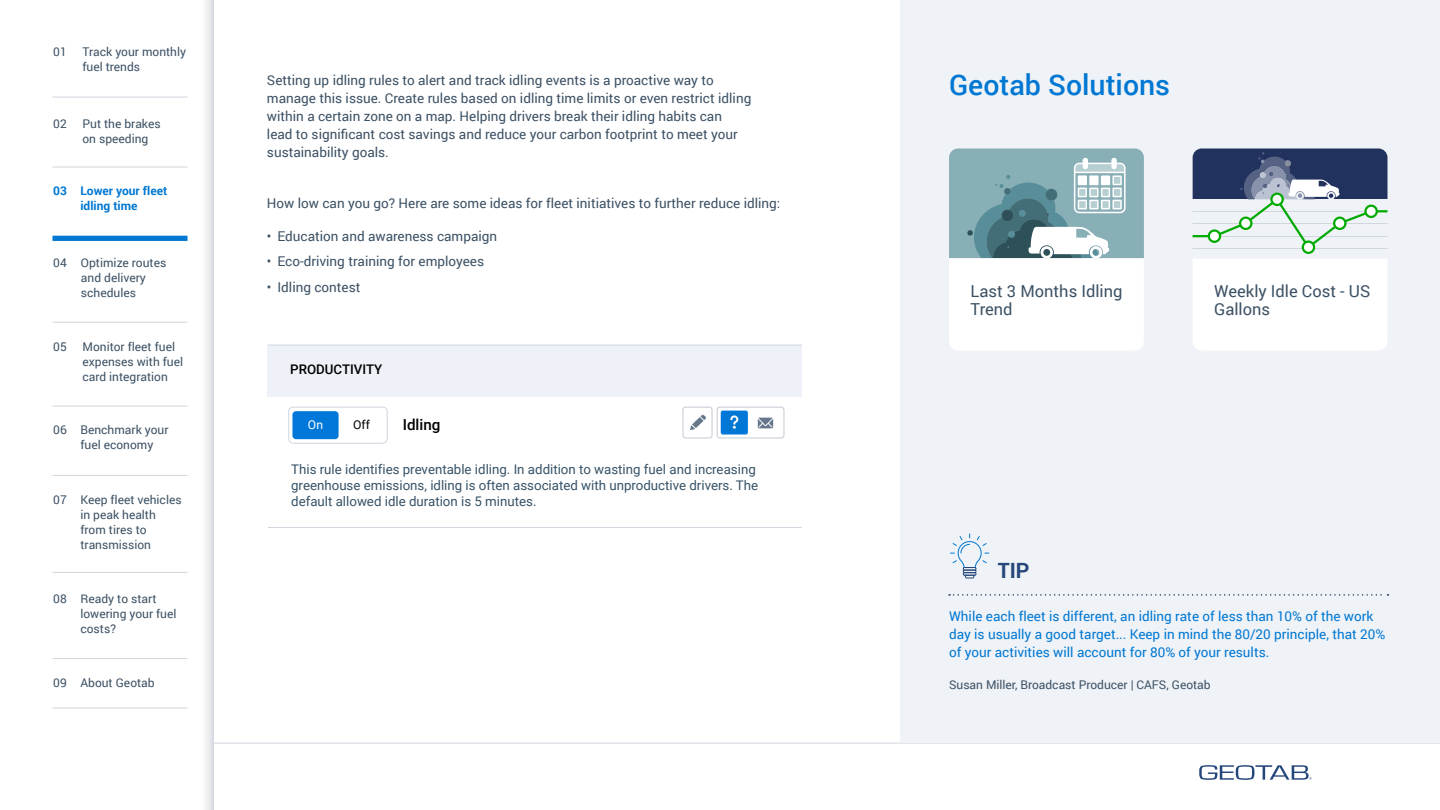
<style>
.page{position:relative;width:1440px;height:810px;background:#fff}
.page>*{position:absolute;margin:0;border:0;box-sizing:border-box;transform-origin:0 0}
.H3_-_Heading{font:500 28.5px "Roboto";color:#0078d3}
.P_-_Tips_Title{font:700 21px "Roboto";color:#25477b}
.P_-_Body_-_Solutions{font:16.5px/18px "Roboto";color:#3c5164}
.t1{font:500 15.15px "Roboto";color:#000}
.P_-_Body{font:13.5px/18px "Roboto";color:#3c5164}
.P_-_Body-2{font:13.5px/18px "Roboto";color:#0078d3}
.t2{font:13.27px/16px "Roboto";color:#365266}
.t3{font:500 13.27px "Roboto";color:#000}
.t4{font:12.23px "Roboto";color:#000}
.t5{font:12.23px "Roboto";color:#fff}
.P_-_Side_Menu{font:12px/15px "Roboto";color:#3c5164}
.P_-_Body-3{font:12px "Roboto";color:#3c5164}
.P_-_Side_Menu-2{font:700 12px/15px "Roboto";color:#0078d3}
</style>
<div class="page">
<hr style="left:214px;top:743px;width:1226px;height:1px;background:#d1d6dd">
<svg style="left:1199px;top:765px;width:113px;height:15px"></svg>
<div style="left:900px;top:0;width:540px;height:743px;background:#eff2f7"></div>
<svg style="left:949px;top:148px;width:195px;height:202px"></svg>
<svg style="left:1193px;top:148px;width:195px;height:202px"></svg>
<div style="left:268px;top:345px;width:534px;height:51px;background:#eef2f8"></div>
<div style="left:288px;top:407px;width:100px;height:37px;border:1px solid #d0d6de;border-radius:4px"></div>
<div style="left:717px;top:407px;width:67px;height:31px;border:1px solid #c4cad3;border-radius:3px"></div>
<div style="left:683px;top:407px;width:29px;height:31px;border:1px solid #c4cad3;border-radius:3px"></div>
<hr style="left:268px;top:345px;width:534px;height:1px;background:#d0d6de">
<hr style="left:268px;top:527px;width:534px;height:1px;background:#d0d6de">
<div style="left:292px;top:411px;width:47px;height:28px;background:#0078da;border-radius:4px"></div>
<div style="left:721px;top:411px;width:27px;height:24px;background:#0078da;border-radius:2px"></div>
<img style="left:757px;top:417px;width:17px;height:12px">
<img style="left:730px;top:415px;width:9px;height:14px">
<img style="left:690px;top:414px;width:16px;height:17px">
<svg style="left:206px;top:0;width:8px;height:810px"></svg>
<hr style="left:52px;top:167px;width:136px;height:1px;background:#d1d6dd">
<hr style="left:52px;top:97px;width:136px;height:1px;background:#d1d6dd">
<div style="left:52px;top:236px;width:136px;height:5px;background:#0078d3"></div>
<hr style="left:52px;top:322px;width:136px;height:1px;background:#d1d6dd">
<hr style="left:52px;top:406px;width:136px;height:1px;background:#d1d6dd">
<hr style="left:52px;top:475px;width:136px;height:1px;background:#d1d6dd">
<hr style="left:52px;top:658px;width:136px;height:1px;background:#d1d6dd">
<hr style="left:52px;top:708px;width:136px;height:1px;background:#d1d6dd">
<hr style="left:52px;top:572px;width:136px;height:1px;background:#d1d6dd">
<svg style="left:949px;top:594px;width:440px;height:2px"></svg>
<svg style="left:950px;top:534px;width:39px;height:45px"></svg>
<p class="P_-_Side_Menu" style="left:53px;top:44px;width:15px">01</p>
<p class="P_-_Side_Menu" style="left:82px;top:44px;width:105px">Track your monthly fuel trends</p>
<p class="P_-_Side_Menu" style="left:53px;top:116px;width:15px">02</p>
<p class="P_-_Side_Menu" style="left:83px;top:116px;width:80px">Put the brakes on speeding</p>
<p class="P_-_Side_Menu-2" style="left:53px;top:183px;width:15px">03</p>
<p class="P_-_Side_Menu-2" style="left:80px;top:183px;width:88px">Lower your fleet idling time</p>
<p class="P_-_Side_Menu" style="left:53px;top:254px;width:15px">04</p>
<p class="P_-_Side_Menu" style="left:81px;top:254px;width:87px">Optimize routes and delivery schedules</p>
<p class="P_-_Side_Menu" style="left:53px;top:338px;width:15px">05</p>
<p class="P_-_Side_Menu" style="left:83px;top:338px;width:102px">Monitor fleet fuel expenses with fuel card integration</p>
<p class="P_-_Side_Menu" style="left:53px;top:422px;width:15px">06</p>
<p class="P_-_Side_Menu" style="left:80px;top:422px;width:90px">Benchmark your fuel economy</p>
<p class="P_-_Side_Menu" style="left:53px;top:492px;width:15px">07</p>
<p class="P_-_Side_Menu" style="left:80px;top:492px;width:103px">Keep fleet vehicles in peak health from tires to transmission</p>
<p class="P_-_Side_Menu" style="left:53px;top:591px;width:15px">08</p>
<p class="P_-_Side_Menu" style="left:80px;top:591px;width:98px">Ready to start lowering your fuel costs?</p>
<p class="P_-_Side_Menu" style="left:53px;top:675px;width:15px">09</p>
<p class="P_-_Side_Menu" style="left:80px;top:675px;width:76px">About Geotab</p>
<p class="P_-_Body" style="left:267px;top:70px;width:486px">Setting up idling rules to alert and track idling events is a proactive way to manage this issue. Create rules based on idling time limits or even restrict idling within a certain zone on a map. Helping drivers break their idling habits can<br>lead to significant cost savings and reduce your carbon footprint to meet your sustainability goals.</p>
<p class="P_-_Body" style="left:267px;top:193px;width:515px">How low can you go? Here are some ideas for fleet initiatives to further reduce idling:</p>
<p class="P_-_Body" style="left:267px;top:226px;width:232px">• Education and awareness campaign</p>
<p class="P_-_Body" style="left:267px;top:252px;width:219px">• Eco-driving training for employees</p>
<p class="P_-_Body" style="left:267px;top:277px;width:95px">• Idling contest</p>
<p class="t3" style="left:290px;top:360px;width:93px">PRODUCTIVITY</p>
<p class="t5" style="left:308px;top:416px;width:17px">On</p>
<p class="t4" style="left:353px;top:416px;width:18px">Off</p>
<p class="t1" style="left:403px;top:414px;width:39px">Idling</p>
<p class="t2" style="left:291px;top:460px;width:469px">This rule identifies preventable idling. In addition to wasting fuel and increasing greenhouse emissions, idling is often associated with unproductive drivers. The default allowed idle duration is 5 minutes.</p>
<h3 class="H3_-_Heading" style="left:949px;top:65px;width:223px">Geotab Solutions</h3>
<p class="P_-_Body_-_Solutions" style="left:971px;top:282px;width:153px">Last 3 Months Idling<br>Trend</p>
<p class="P_-_Body_-_Solutions" style="left:1214px;top:282px;width:158px">Weekly Idle Cost - US<br>Gallons</p>
<p class="P_-_Tips_Title" style="left:998px;top:556px;width:33px">TIP</p>
<p class="P_-_Body-2" style="left:949px;top:607px;width:438px">While each fleet is different, an idling rate of less than 10% of the work day is usually a good target... Keep in mind the 80/20 principle, that 20% of your activities will account for 80% of your results.</p>
<p class="P_-_Body-3" style="left:949px;top:676px;width:263px">Susan Miller, Broadcast Producer | CAFS, Geotab</p>
</div>
